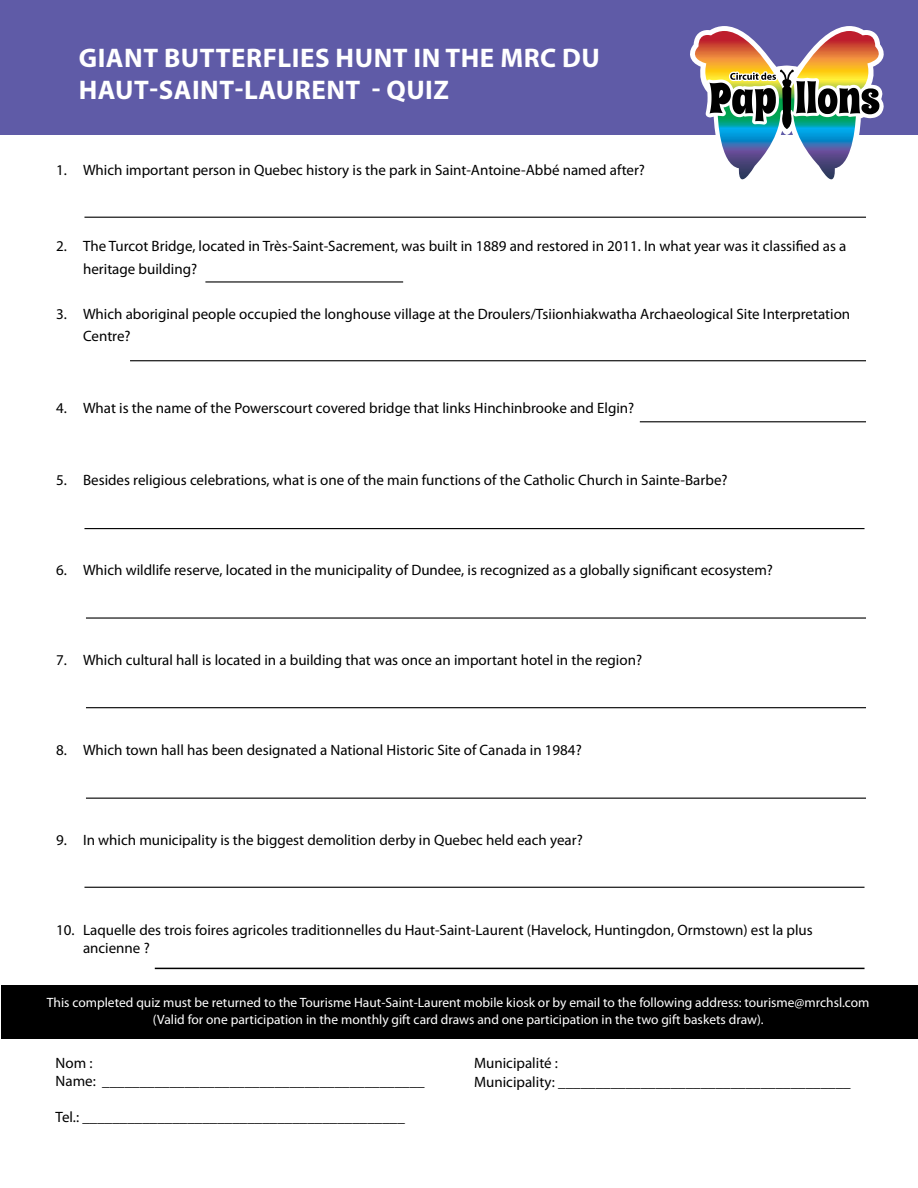
<style>
.page{position:relative;width:918px;height:1188px;background:#fff}
.page>*{position:absolute;margin:0;border:0;box-sizing:border-box;transform-origin:0 0}
.t1{font:700 27px/32.4px "Myriad Pro";letter-spacing:.02em;color:#fff}
.t2{font:15px/22.5px "Myriad Pro";color:#000}
.t3{font:13.5px/16.2px "Myriad Pro";color:#fff;text-align:center}
</style>
<div class="page">
<div style="left:0;top:0;width:918px;height:135px;background:#5f5ba7"></div>
<svg style="left:690px;top:26px;width:194px;height:154px"></svg>
<hr style="left:640px;top:421px;width:226px;height:1px;background:#000">
<hr style="left:130px;top:360px;width:736px;height:1px;background:#000">
<hr style="left:205px;top:281px;width:198px;height:2px;background:#000">
<hr style="left:84px;top:217px;width:782px;height:1px;background:#000">
<hr style="left:84px;top:528px;width:781px;height:1px;background:#000">
<hr style="left:86px;top:707px;width:780px;height:1px;background:#000">
<hr style="left:86px;top:798px;width:780px;height:1px;background:#000">
<hr style="left:84px;top:887px;width:781px;height:1px;background:#000">
<hr style="left:155px;top:968px;width:710px;height:1px;background:#000">
<hr style="left:86px;top:617px;width:780px;height:2px;background:#000">
<div style="left:1px;top:985px;width:916px;height:54px;background:#000"></div>
<h1 class="t1" style="left:79px;top:40px;width:523px">GIANT BUTTERFLIES HUNT IN THE MRC DU<br>HAUT-SAINT-LAURENT - QUIZ</h1>
<p class="t2" style="left:56px;top:158px;width:591px">1. Which important person in Quebec history is the park in Saint-Antoine-Abbé named after?</p>
<p class="t2" style="left:83px;top:235px;width:765px;text-indent:-27px">2. The Turcot Bridge, located in Très-Saint-Sacrement, was built in 1889 and restored in 2011. In what year was it classified as a heritage building?</p>
<p class="t2" style="left:83px;top:302px;width:769px;text-indent:-27px">3. Which aboriginal people occupied the longhouse village at the Droulers/Tsiionhiakwatha Archaeological Site Interpretation<br>Centre?</p>
<p class="t2" style="left:56px;top:397px;width:580px">4. What is the name of the Powerscourt covered bridge that links Hinchinbrooke and Elgin?</p>
<p class="t2" style="left:56px;top:469px;width:673px">5. Besides religious celebrations, what is one of the main functions of the Catholic Church in Sainte-Barbe?</p>
<p class="t2" style="left:56px;top:559px;width:718px">6. Which wildlife reserve, located in the municipality of Dundee, is recognized as a globally significant ecosystem?</p>
<p class="t2" style="left:56px;top:649px;width:588px">7. Which cultural hall is located in a building that was once an important hotel in the region?</p>
<p class="t2" style="left:56px;top:739px;width:527px">8. Which town hall has been designated a National Historic Site of Canada in 1984?</p>
<p class="t2" style="left:56px;top:829px;width:528px">9. In which municipality is the biggest demolition derby in Quebec held each year?</p>
<p class="t2" style="left:83px;top:921px;width:731px;line-height:18px;text-indent:-27px">10. Laquelle des trois foires agricoles traditionnelles du Haut-Saint-Laurent (Havelock, Huntingdon, Ormstown) est la plus ancienne ?</p>
<p class="t3" style="left:47px;top:995px;width:824px">This completed quiz must be returned to the Tourisme Haut-Saint-Laurent mobile kiosk or by email to the following address: tourisme@mrchsl.com (Valid for one participation in the monthly gift card draws and one participation in the two gift baskets draw).</p>
<p class="t2" style="left:56px;top:1053px;width:371px;line-height:18px">Nom :<br>Name: ___________________________________________</p>
<p class="t2" style="left:56px;top:1105px;width:351px">Tel.: ___________________________________________</p>
<p class="t2" style="left:474px;top:1053px;width:378px;line-height:19.5px">Municipalité :<br>Municipality: _______________________________________</p>
</div>
